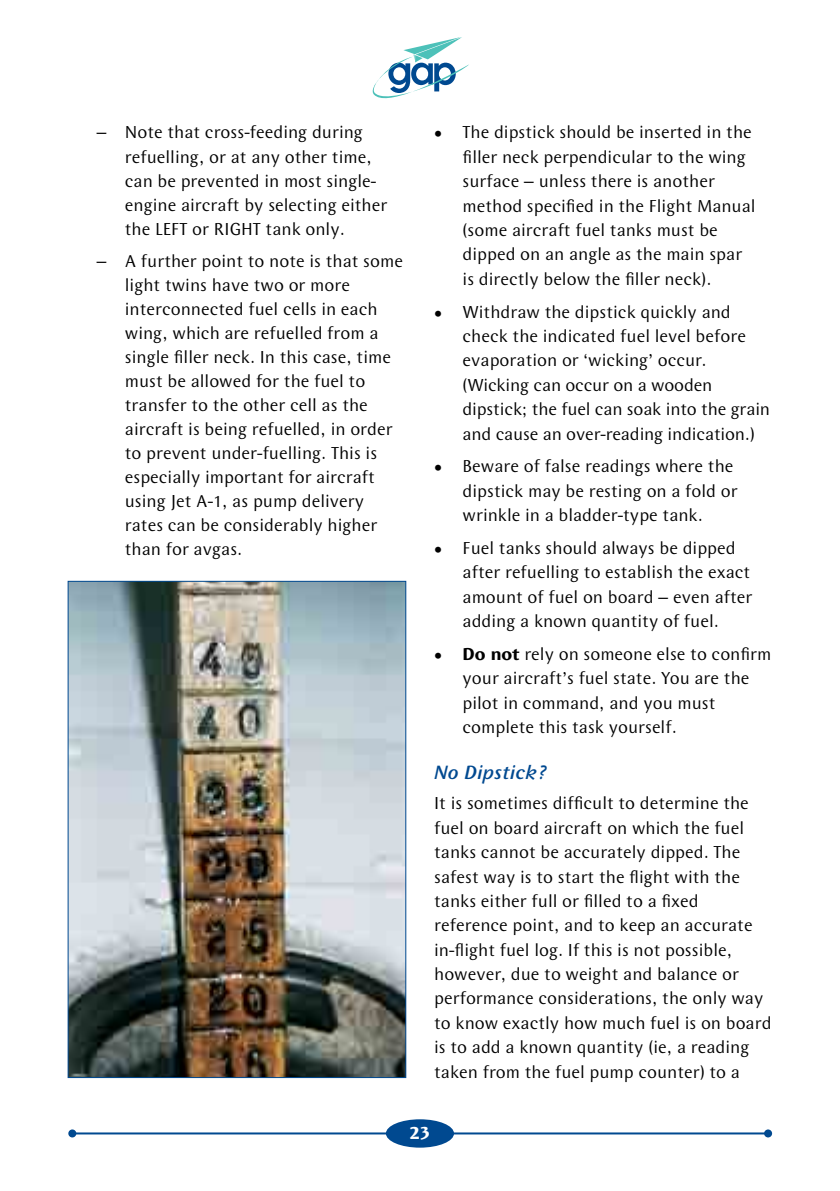
<style>
.page{position:relative;width:840px;height:1191px;background:#fff}
.page>*{position:absolute;margin:0;border:0;box-sizing:border-box;transform-origin:0 0}
.Sub_3_Blue_Italic{font:italic 500 20px "Wunderlich";color:#004990}
.t1{font:700 20px "Wunderlich";color:#fff}
.Body_Bullet{font:18px/24.4px "Wunderlich";color:#000}
.Body{font:18px/24.4px "Wunderlich";color:#000}
.s1{font-weight:700}
</style>
<div class="page">
<hr style="left:72px;top:1132px;width:695px;height:2px;background:#004990">
<div style="left:68px;top:1129px;width:8px;height:8px;background:#004990;border-radius:50%"></div>
<svg style="left:763px;top:1129px;width:8px;height:8px"></svg>
<div style="left:385px;top:1119px;width:69px;height:28px;background:#004990;border-radius:50%"></div>
<svg style="left:372px;top:37px;width:97px;height:61px"></svg>
<img style="left:70px;top:583px;width:334px;height:493px">
<p class="Body_Bullet" style="left:125px;top:121px;width:264px;text-indent:-28px">– Note that cross-feeding during refuelling, or at any other time, can be prevented in most single&shy;engine aircraft by selecting either the LEFT or RIGHT tank only.</p>
<p class="Body_Bullet" style="left:125px;top:249px;width:279px;text-indent:-28px">– A further point to note is that some light twins have two or more interconnected fuel cells in each wing, which are refuelled from a single filler neck. In this case, time must be allowed for the fuel to transfer to the other cell as the aircraft is being refuelled, in order to prevent under-fuelling. This is especially important for aircraft using Jet A-1, as pump delivery rates can be considerably higher than for avgas.</p>
<p class="Body_Bullet" style="left:462px;top:120px;width:294px;text-indent:-28px">• The dipstick should be inserted in the filler neck perpendicular to the wing surface – unless there is another method specified in the Flight Manual (some aircraft fuel tanks must be dipped on an angle as the main spar is directly below the filler neck).</p>
<p class="Body_Bullet" style="left:462px;top:299px;width:309px;text-indent:-28px">• Withdraw the dipstick quickly and check the indicated fuel level before evaporation or ‘wicking’ occur. (Wicking can occur on a wooden dipstick; the fuel can soak into the grain and cause an over-reading indication.)</p>
<p class="Body_Bullet" style="left:462px;top:454px;width:276px;text-indent:-28px">• Beware of false readings where the dipstick may be resting on a fold or wrinkle in a bladder-type tank.</p>
<p class="Body_Bullet" style="left:462px;top:536px;width:291px;text-indent:-28px">• Fuel tanks should always be dipped after refuelling to establish the exact amount of fuel on board – even after adding a known quantity of fuel.</p>
<p class="Body_Bullet" style="left:462px;top:642px;width:310px;text-indent:-28px">• <span class="s1">Do not</span> rely on someone else to confirm your aircraft’s fuel state. You are the pilot in command, and you must complete this task yourself.</p>
<p class="Sub_3_Blue_Italic" style="left:434px;top:761px;width:114px">No Dipstick?</p>
<p class="Body" style="left:434px;top:791px;width:339px">It is sometimes difficult to determine the fuel on board aircraft on which the fuel tanks cannot be accurately dipped. The safest way is to start the flight with the tanks either full or filled to a fixed reference point, and to keep an accurate in-flight fuel log. If this is not possible, however, due to weight and balance or performance considerations, the only way to know exactly how much fuel is on board is to add a known quantity (ie, a reading taken from the fuel pump counter) to a</p>
<p class="t1" style="left:409px;top:1121px;width:21px">23</p>
</div>
